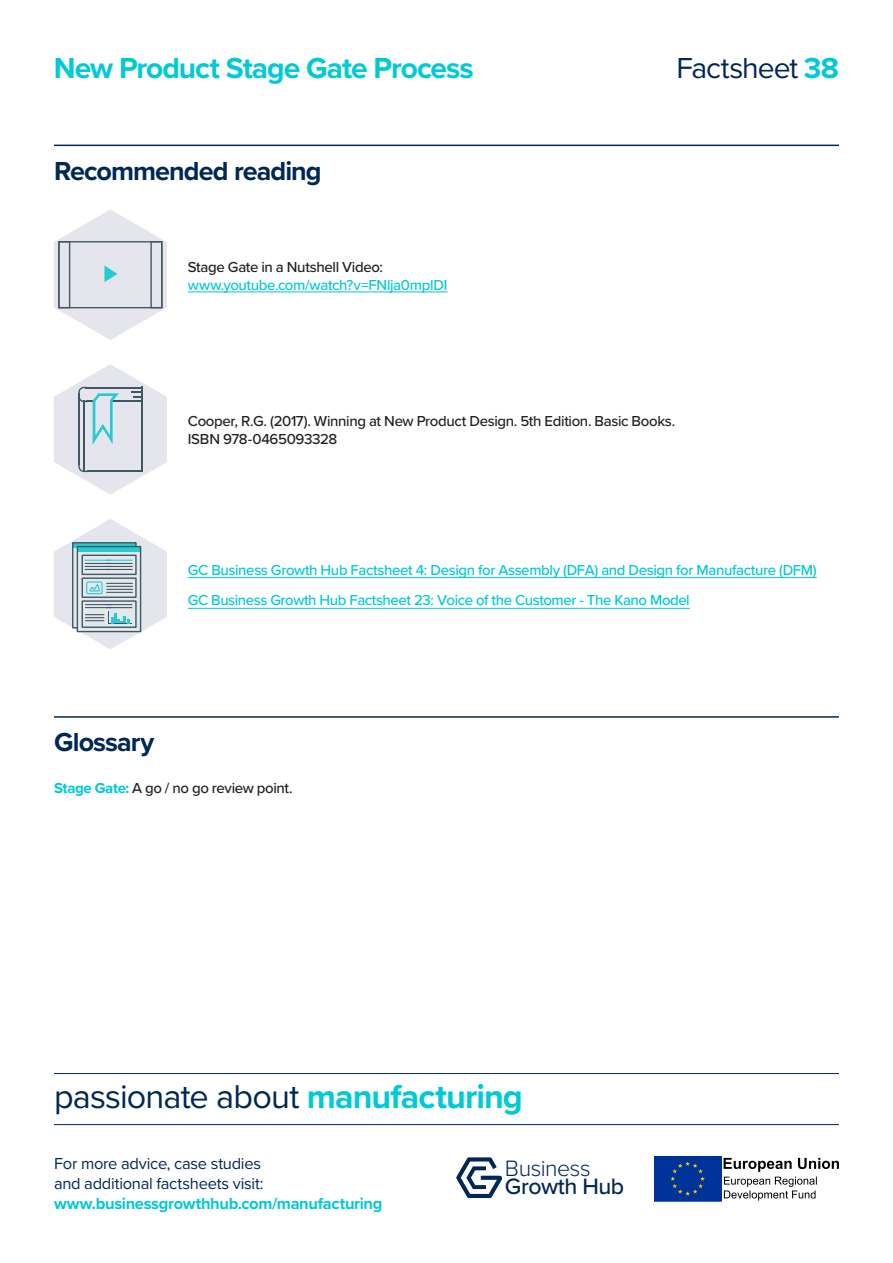
<style>
.page{position:relative;width:893px;height:1263px;background:#fff}
.page>*{position:absolute;margin:0;border:0;box-sizing:border-box;transform-origin:0 0}
.Heading{font:34.2px "Proxima Nova";letter-spacing:-.025em;color:#002855}
.Heading-2{font:700 30px "Proxima Nova";letter-spacing:-.035em;color:#00cad4}
.Heading-3{font:30px "Proxima Nova";letter-spacing:-.035em;color:#002855}
.Heading-4{font:700 27px "Proxima Nova";letter-spacing:-.035em;color:#002855}
.t1{font:500 23.1px/18px "Proxima Nova";letter-spacing:-.02em;color:#002855}
.t2{font:16.5px/19.8px "Proxima Nova";letter-spacing:-.015em;color:#002855}
.Heading-5{font:500 15px/18px "Proxima Nova";letter-spacing:-.025em;color:#00cad4}
.Heading-6{font:500 15px/18px "Proxima Nova";letter-spacing:-.025em;color:#231f20}
.s1{font-weight:700;color:#00cad4}
.s2{color:#231f20}
.s3{font-weight:300}
</style>
<div class="page">
<hr style="left:54px;top:1073px;width:785px;height:1px;background:#002855">
<hr style="left:54px;top:1124px;width:785px;height:1px;background:#002855">
<svg style="left:724px;top:1158px;width:115px;height:42px"></svg>
<div style="left:654px;top:1156px;width:67px;height:45px;background:#039"></div>
<svg style="left:670px;top:1161px;width:35px;height:35px"></svg>
<svg style="left:456px;top:1157px;width:46px;height:41px"></svg>
<hr style="left:54px;top:145px;width:785px;height:1px;background:#002855">
<hr style="left:54px;top:716px;width:785px;height:2px;background:#002855">
<hr style="left:188px;top:291px;width:260px;height:1px;background:#00cad4">
<svg style="left:54px;top:209px;width:113px;height:131px"></svg>
<div style="left:58px;top:241px;width:12px;height:67px;border:1px solid #455763"></div>
<div style="left:150px;top:241px;width:12px;height:67px;border:1px solid #445663"></div>
<svg style="left:54px;top:364px;width:113px;height:131px"></svg>
<svg style="left:54px;top:519px;width:113px;height:130px"></svg>
<hr style="left:188px;top:577px;width:629px;height:1px;background:#00cad4">
<hr style="left:188px;top:608px;width:502px;height:1px;background:#00cad4">
<p class="Heading-2" style="left:54px;top:45px;width:421px">New Product Stage Gate Process</p>
<p class="Heading-3" style="left:676px;top:45px;width:164px">Factsheet <span class="s1">38</span></p>
<p class="Heading-4" style="left:54px;top:151px;width:269px">Recommended reading</p>
<p class="Heading-5" style="left:188px;top:257px;width:261px"><span class="s2">Stage Gate in a Nutshell Video: </span>www.youtube.com/watch?v=FNlja0mplDI</p>
<p class="Heading-6" style="left:188px;top:412px;width:489px">Cooper, R.G. (2017). Winning at New Product Design. 5th Edition. Basic Books.<br>ISBN 978-0465093328</p>
<p class="Heading-5" style="left:188px;top:554px;width:630px;line-height:30.8px">GC Business Growth Hub Factsheet 4: Design for Assembly (DFA) and Design for Manufacture (DFM)<br>GC Business Growth Hub Factsheet 23: Voice of the Customer - The Kano Model</p>
<p class="Heading-4" style="left:54px;top:722px;width:102px">Glossary</p>
<p class="Heading-6" style="left:54px;top:778px;width:240px"><span class="s1">Stage Gate:</span> A go / no go review point.</p>
<p class="Heading" style="left:54px;top:1071px;width:470px">passionate about <span class="s1">manufacturing</span></p>
<p class="t2" style="left:54px;top:1153px;width:330px">For more advice, case studies<br>and additional factsheets visit: <span class="s1">www.businessgrowthhub.com/manufacturing</span></p>
<p class="t1" style="left:505px;top:1158px;width:121px"><span class="s3">Business<br></span>Growth Hub</p>
</div>
